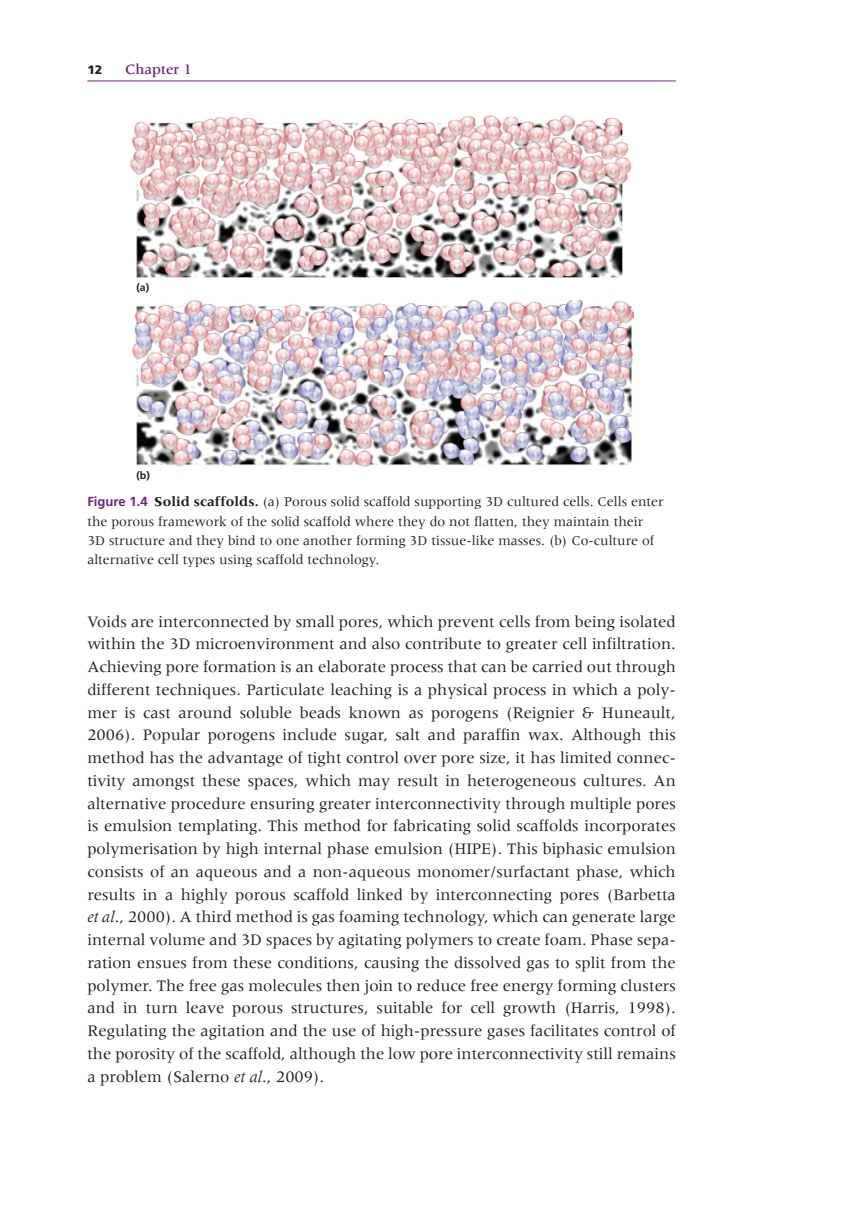
<style>
.page{position:relative;width:844px;height:1211px;background:#fff}
.page>*{position:absolute;margin:0;border:0;box-sizing:border-box;transform-origin:0 0}
.t1{font:16.62px/22.8px "Meridien LT Std";color:#231f20;text-align:justify}
.t2{font:500 14.88px "Meridien LT Std";color:#6d2383}
.t3{font:14px/19.2px "Meridien LT Std";color:#231f20}
.t4{font:900 12.25px "Frutiger LT Std";color:#231f20}
.t5{font:700 10.5px "Frutiger LT Std";color:#231f20}
.s1{font-family:"Frutiger LT Std";font-weight:700;font-size:13.12px;color:#6d2383}
.s2{font-weight:700}
.s3{font-style:italic}
</style>
<div class="page">
<hr style="left:87px;top:80px;width:588px;height:1px;background:#6d2383">
<img style="left:130px;top:115px;width:502px;height:163px">
<img style="left:132px;top:301px;width:501px;height:165px">
<p class="t4" style="left:87px;top:62px;width:16px">12</p>
<p class="t2" style="left:125px;top:61px;width:68px">Chapter 1</p>
<p class="t5" style="left:136px;top:281px;width:14px">(a)</p>
<p class="t5" style="left:136px;top:469px;width:15px">(b)</p>
<p class="t3" style="left:87px;top:492px;width:577px"><span class="s1">Figure 1.4</span> <span class="s2">Solid scaffolds.</span> (a) Porous solid scaffold supporting 3D cultured cells. Cells enter the porous framework of the solid scaffold where they do not flatten, they maintain their 3D structure and they bind to one another forming 3D tissue‐like masses. (b) Co‐culture of alternative cell types using scaffold technology.</p>
<p class="t1" style="left:87px;top:610px;width:590px">Voids are interconnected by small pores, which prevent cells from being isolated within the 3D microenvironment and also contribute to greater cell infiltration.<br>Achieving pore formation is an elaborate process that can be carried out through different techniques. Particulate leaching is a physical process in which a poly&shy;mer is cast around soluble beads known as porogens (Reignier &amp; Huneault, 2006). Popular porogens include sugar, salt and paraffin wax. Although this method has the advantage of tight control over pore size, it has limited connec&shy;tivity amongst these spaces, which may result in heterogeneous cultures. An alternative procedure ensuring greater interconnectivity through multiple pores is emulsion templating. This method for fabricating solid scaffolds incorporates polymerisation by high internal phase emulsion (HIPE). This biphasic emulsion consists of an aqueous and a non‐aqueous monomer/surfactant phase, which results in a highly porous scaffold linked by interconnecting pores (Barbetta <span class="s3">et al</span>., 2000). A third method is gas foaming technology, which can generate large internal volume and 3D spaces by agitating polymers to create foam. Phase sepa&shy;ration ensues from these conditions, causing the dissolved gas to split from the polymer. The free gas molecules then join to reduce free energy forming clusters and in turn leave porous structures, suitable for cell growth (Harris, 1998).<br>Regulating the agitation and the use of high‐pressure gases facilitates control of the porosity of the scaffold, although the low pore interconnectivity still remains a problem (Salerno <span class="s3">et al</span>., 2009).</p>
</div>
